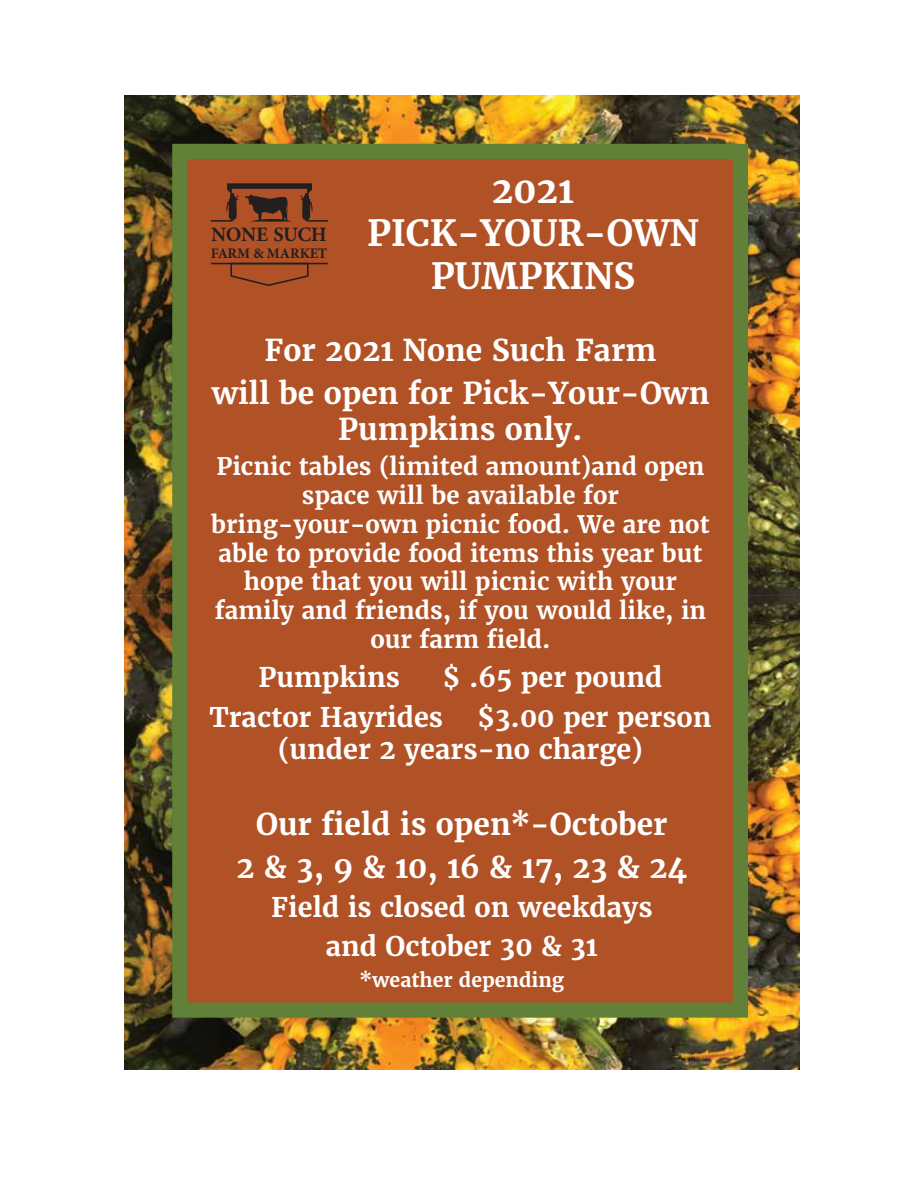
<style>
.page{position:relative;width:918px;height:1188px;background:#fff}
.page>*{position:absolute;margin:0;border:0;box-sizing:border-box;transform-origin:0 0}
.t1{font:700 36px/43.2px "Merriweather";color:#fff;text-align:center}
.t2{font:700 30px/42.9px "Merriweather";color:#fff;text-align:center}
.t3{font:700 27px/39.3px "Merriweather";color:#fff}
.t4{font:700 24px/28.8px "Merriweather";color:#fff;text-align:center}
.t5{font:700 20.4px "Minion Pro";letter-spacing:-.025em;color:#231f20}
.t6{font:700 19.5px "Merriweather";color:#fff}
.t7{font:700 14.55px "Minion Pro";color:#231f20}
</style>
<div class="page">
<img style="left:125px;top:96px;width:675px;height:974px">
<div style="left:172px;top:144px;width:576px;height:874px;background:#b15126;border:15px solid #618038"></div>
<div style="left:227px;top:183px;width:85px;height:6px;background:#231f20"></div>
<svg style="left:229px;top:262px;width:80px;height:24px"></svg>
<hr style="left:211px;top:220px;width:21px;height:2px;background:#231f20">
<hr style="left:307px;top:220px;width:21px;height:2px;background:#231f20">
<hr style="left:211px;top:263px;width:117px;height:1px;background:#231f20">
<svg style="left:226px;top:188px;width:13px;height:33px"></svg>
<svg style="left:300px;top:188px;width:13px;height:33px"></svg>
<svg style="left:245px;top:195px;width:47px;height:27px"></svg>
<p class="t5" style="left:211px;top:220px;width:117px">NONE SUCH</p>
<p class="t7" style="left:211px;top:243px;width:118px">FARM &amp; MARKET</p>
<h1 class="t1" style="left:367px;top:168px;width:333px">2021<br>PICK-YOUR-OWN<br>PUMPKINS</h1>
<p class="t2" style="left:211px;top:328px;width:500px">For 2021 None Such Farm<br>will be open for Pick-Your-Own</p>
<p class="t2" style="left:338px;top:407px;width:246px">Pumpkins only.</p>
<p class="t4" style="left:211px;top:452px;width:500px">Picnic tables (limited amount)and open space will be available for bring-your-own picnic food. We are not able to provide food items this year but hope that you will picnic with your family and friends, if you would like, in our farm field.</p>
<p class="t3" style="left:259px;top:658px;width:143px">Pumpkins</p>
<p class="t3" style="left:209px;top:658px;width:454px;text-indent:233px">$ .65 per pound<br>Tractor Hayrides</p>
<p class="t3" style="left:278px;top:701px;width:435px;line-height:32.4px;text-indent:199px">$3.00 per person (under 2 years-no charge)</p>
<p class="t2" style="left:237px;top:802px;width:452px">Our field is open*-October<br>2 &amp; 3, 9 &amp; 10, 16 &amp; 17, 23 &amp; 24</p>
<p class="t3" style="left:271px;top:887px;width:383px;text-align:center">Field is closed on weekdays and October 30 &amp; 31</p>
<p class="t6" style="left:360px;top:967px;width:206px">*weather depending</p>
</div>
